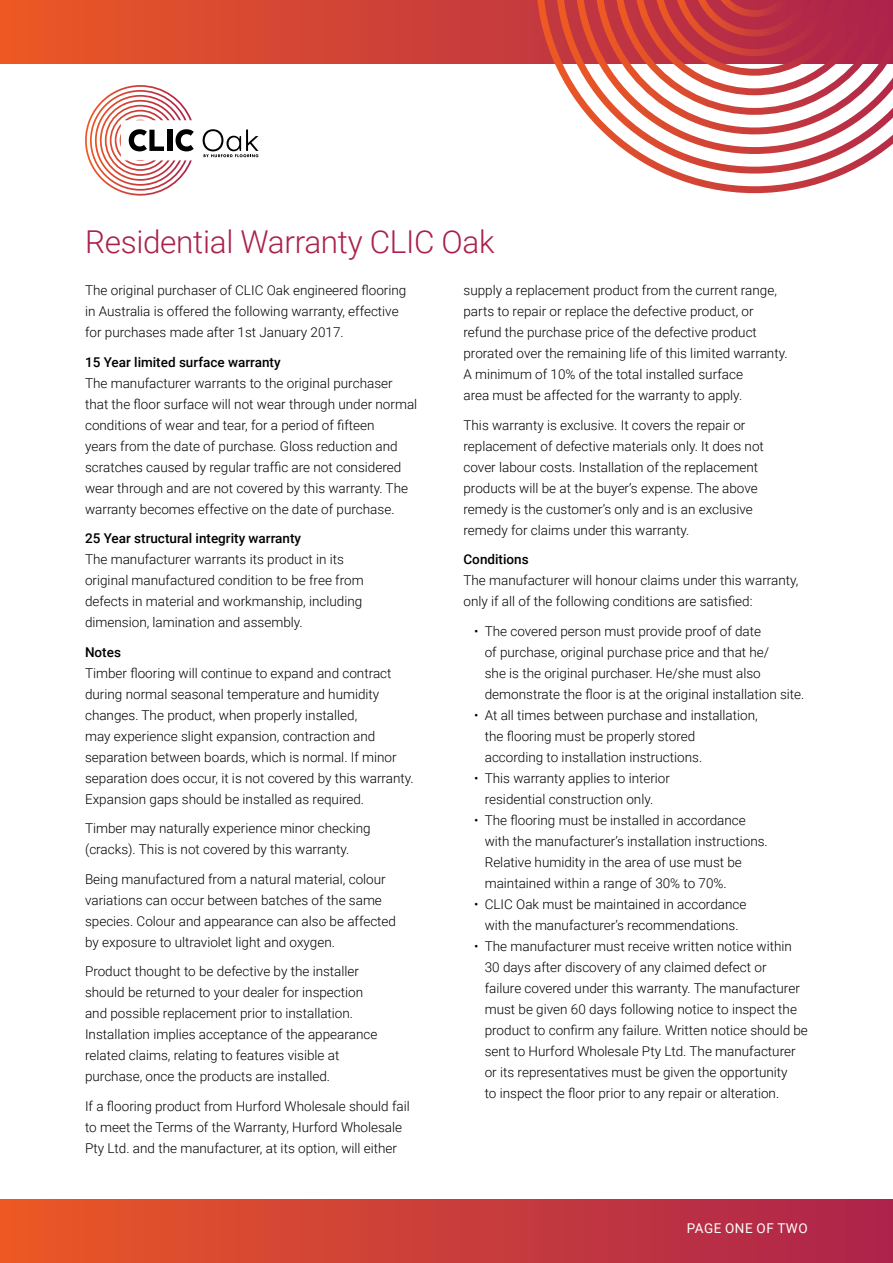
<style>
.page{position:relative;width:893px;height:1263px;background:#fff}
.page>*{position:absolute;margin:0;border:0;box-sizing:border-box;transform-origin:0 0}
.t1{font:300 31.5px "Roboto";letter-spacing:-.01em;color:#ab204a}
.t2{font:300 13.5px/21px "Roboto";color:#000}
.t3{font:500 13.5px "Roboto";color:#000}
.t4{font:13.5px "Roboto";letter-spacing:.035em;color:#fff}
</style>
<div class="page">
<svg style="left:0;top:0;width:536px;height:64px"></svg>
<div style="left:0;top:1199px;width:893px;height:64px;background:linear-gradient(to right,#ea5826,#ab234d)"></div>
<svg style="left:85px;top:85px;width:109px;height:111px"></svg>
<svg style="left:203px;top:129px;width:55px;height:28px"></svg>
<svg style="left:536px;top:0;width:357px;height:193px"></svg>
<h1 class="t1" style="left:85px;top:220px;width:411px">Residential Warranty CLIC Oak</h1>
<p class="t2" style="left:85px;top:279px;width:323px">The original purchaser of CLIC Oak engineered flooring in Australia is offered the following warranty, effective for purchases made after 1st January 2017.</p>
<p class="t3" style="left:85px;top:352px;width:197px">15 Year limited surface warranty</p>
<p class="t2" style="left:85px;top:372px;width:334px">The manufacturer warrants to the original purchaser that the floor surface will not wear through under normal conditions of wear and tear, for a period of fifteen<br>years from the date of purchase. Gloss reduction and scratches caused by regular traffic are not considered wear through and are not covered by this warranty. The warranty becomes effective on the date of purchase.</p>
<p class="t3" style="left:85px;top:529px;width:218px">25 Year structural integrity warranty</p>
<p class="t2" style="left:85px;top:548px;width:280px">The manufacturer warrants its product in its original manufactured condition to be free from defects in material and workmanship, including dimension, lamination and assembly.</p>
<p class="t3" style="left:85px;top:642px;width:37px">Notes</p>
<p class="t2" style="left:85px;top:662px;width:330px">Timber flooring will continue to expand and contract during normal seasonal temperature and humidity changes. The product, when properly installed,<br>may experience slight expansion, contraction and separation between boards, which is normal. If minor separation does occur, it is not covered by this warranty.<br>Expansion gaps should be installed as required.</p>
<p class="t2" style="left:85px;top:817px;width:287px">Timber may naturally experience minor checking (cracks). This is not covered by this warranty.</p>
<p class="t2" style="left:85px;top:868px;width:313px">Being manufactured from a natural material, colour variations can occur between batches of the same species. Colour and appearance can also be affected by exposure to ultraviolet light and oxygen.</p>
<p class="t2" style="left:85px;top:960px;width:294px">Product thought to be defective by the installer should be returned to your dealer for inspection and possible replacement prior to installation.<br>Installation implies acceptance of the appearance related claims, relating to features visible at purchase, once the products are installed.</p>
<p class="t2" style="left:85px;top:1095px;width:326px">If a flooring product from Hurford Wholesale should fail to meet the Terms of the Warranty, Hurford Wholesale<br>Pty Ltd. and the manufacturer, at its option, will either</p>
<p class="t2" style="left:463px;top:279px;width:326px">supply a replacement product from the current range, parts to repair or replace the defective product, or refund the purchase price of the defective product prorated over the remaining life of this limited warranty.<br>A minimum of 10% of the total installed surface<br>area must be affected for the warranty to apply.</p>
<p class="t2" style="left:463px;top:414px;width:302px">This warranty is exclusive. It covers the repair or replacement of defective materials only. It does not cover labour costs. Installation of the replacement products will be at the buyer’s expense. The above remedy is the customer’s only and is an exclusive remedy for claims under this warranty.</p>
<p class="t3" style="left:463px;top:550px;width:67px">Conditions</p>
<p class="t2" style="left:463px;top:569px;width:336px">The manufacturer will honour claims under this warranty, only if all of the following conditions are satisfied:</p>
<p class="t2" style="left:485px;top:620px;width:321px;text-indent:-11px">• The covered person must provide proof of date<br>of purchase, original purchase price and that he/<br>she is the original purchaser. He/she must also demonstrate the floor is at the original installation site.</p>
<p class="t2" style="left:485px;top:704px;width:274px;text-indent:-11px">• At all times between purchase and installation, the flooring must be properly stored<br>according to installation instructions.</p>
<p class="t2" style="left:474px;top:767px;width:197px;text-align:center">• This warranty applies to interior residential construction only.</p>
<p class="t2" style="left:485px;top:809px;width:285px;text-indent:-11px">• The flooring must be installed in accordance with the manufacturer’s installation instructions.<br>Relative humidity in the area of use must be maintained within a range of 30% to 70%.</p>
<p class="t2" style="left:474px;top:893px;width:274px;text-align:center">• CLIC Oak must be maintained in accordance with the manufacturer’s recommendations.</p>
<p class="t2" style="left:485px;top:935px;width:325px;text-indent:-11px">• The manufacturer must receive written notice within 30 days after discovery of any claimed defect or<br>failure covered under this warranty. The manufacturer must be given 60 days following notice to inspect the product to confirm any failure. Written notice should be sent to Hurford Wholesale Pty Ltd. The manufacturer or its representatives must be given the opportunity<br>to inspect the floor prior to any repair or alteration.</p>
<p class="t4" style="left:687px;top:1218px;width:122px">PAGE ONE OF TWO</p>
</div>
